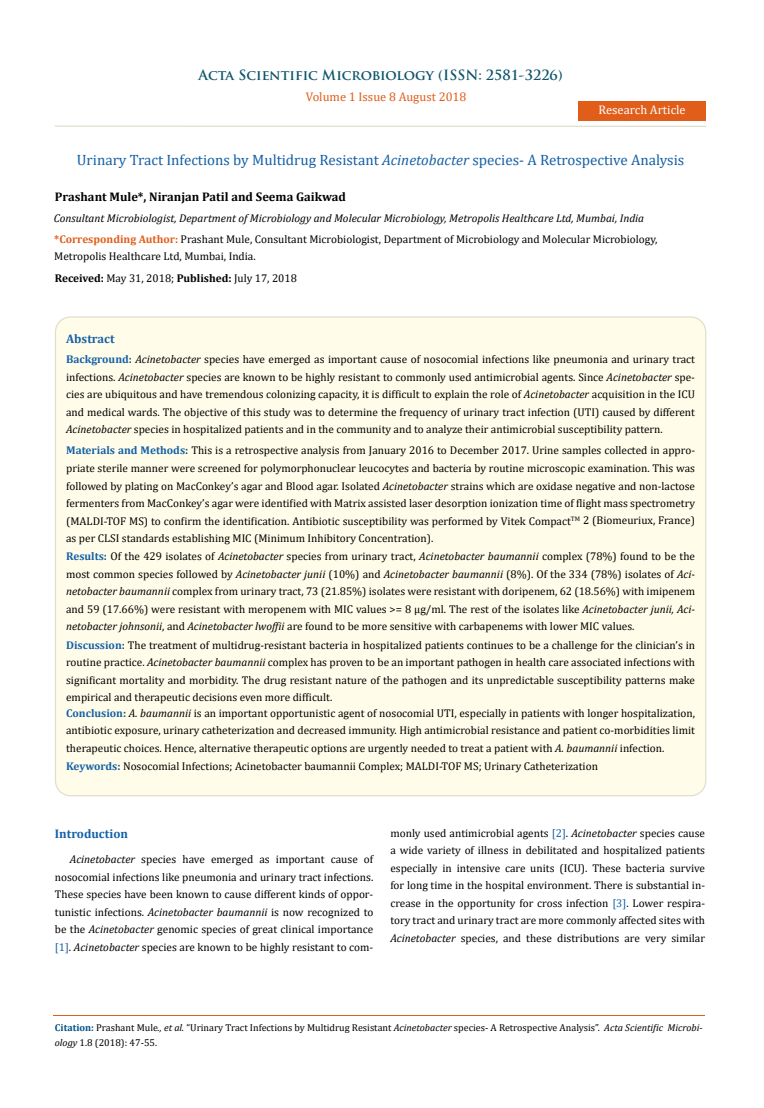
<style>
.page{position:relative;width:764px;height:1108px;background:#fff}
.page>*{position:absolute;margin:0;border:0;box-sizing:border-box;transform-origin:0 0}
.t1{font:15px "Cambria";color:#1560a6}
.t2{font:700 13.75px "Trajan Pro";color:#0e546a}
.t3{font:700 12.5px "Cambria";color:#000}
.t4{font:12.5px "Cambria";color:#e05d1a}
.t5{font:700 12.5px "Cambria";color:#1560a6}
.t6{font:12.5px "Cambria";color:#fff}
.t7{font:11.25px/17.5px "Cambria";color:#000;text-align:justify}
.t8{font:italic 11.25px/21px "Cambria";color:#000}
.t9{font:10px/15px "Cambria";color:#000}
.s1{font-style:italic}
.s2{font-weight:700;font-style:normal;color:#e05d1a}
.s3{font-style:normal}
.s4{font-weight:700}
.s5{font-weight:700;color:#1560a6}
.s6{font-weight:700;color:#0e546a}
.s7{color:#1560a6}
.s8{font-weight:700;color:#035089}
</style>
<div class="page">
<div style="left:578px;top:101px;width:128px;height:20px;background:#e05d1a"></div>
<div style="left:55px;top:317px;width:650px;height:478px;background:#fffde9;border-radius:15px"></div>
<hr style="left:54px;top:1015px;width:651px;height:1px;background:#e05d1a">
<hr style="left:55px;top:126px;width:651px;height:1px;background:#e0dfcd">
<p class="t2" style="left:198px;top:66px;width:366px">Acta Scientific Microbiology (ISSN: 2581-3226)</p>
<p class="t4" style="left:306px;top:90px;width:162px">Volume 1 Issue 8 August 2018</p>
<p class="t6" style="left:598px;top:102px;width:89px">Research Article</p>
<h1 class="t1" style="left:77px;top:151px;width:609px">Urinary Tract Infections by Multidrug Resistant <span class="s1">Acinetobacter</span> species- A Retrospective Analysis</h1>
<p class="t3" style="left:55px;top:188px;width:293px">Prashant Mule*, Niranjan Patil and Seema Gaikwad</p>
<p class="t8" style="left:54px;top:207px;width:605px">Consultant Microbiologist, Department of Microbiology and Molecular Microbiology, Metropolis Healthcare Ltd, Mumbai, India <span class="s2">*Corresponding Author:</span> <span class="s3">Prashant Mule, Consultant Microbiologist, Department of Microbiology and Molecular Microbiology,</span></p>
<p class="t7" style="left:54px;top:248px;width:203px">Metropolis Healthcare Ltd, Mumbai, India.</p>
<p class="t7" style="left:55px;top:270px;width:244px"><span class="s4">Received:</span> May 31, 2018; <span class="s4">Published:</span> July 17, 2018</p>
<p class="t5" style="left:66px;top:330px;width:50px">Abstract</p>
<p class="t7" style="left:66px;top:350px;width:630px"><span class="s5">Background</span><span class="s6">:</span> <span class="s1">Acinetobacter</span> species have emerged as important cause of nosocomial infections like pneumonia and urinary tract infections. <span class="s1">Acinetobacter</span> species are known to be highly resistant to commonly used antimicrobial agents. Since <span class="s1">Acinetobacter</span> spe&shy;cies are ubiquitous and have tremendous colonizing capacity, it is difficult to explain the role of <span class="s1">Acinetobacter</span> acquisition in the ICU and medical wards. The objective of this study was to determine the frequency of urinary tract infection (UTI) caused by different <span class="s1">Acinetobacter</span> species in hospitalized patients and in the community and to analyze their antimicrobial susceptibility pattern.</p>
<p class="t7" style="left:66px;top:442px;width:630px;text-align:left"><span class="s5">Materials and Methods</span><span class="s6">:</span> This is a retrospective analysis from January 2016 to December 2017. Urine samples collected in appro&shy;priate sterile manner were screened for polymorphonuclear leucocytes and bacteria by routine microscopic examination. This was followed by plating on MacConkey’s agar and Blood agar. Isolated <span class="s1">Acinetobacter</span> strains which are oxidase negative and non-lactose fermenters from MacConkey’s agar were identified with Matrix assisted laser desorption ionization time of flight mass spectrometry (MALDI-TOF MS) to confirm the identification. Antibiotic susceptibility was performed by Vitek Compact<sup>TM</sup> 2 (Biomeuriux, France) as per CLSI standards establishing MIC (Minimum Inhibitory Concentration).<br><span class="s5">Results</span><span class="s6">:</span> Of the 429 isolates of <span class="s1">Acinetobacter</span> species from urinary tract, <span class="s1">Acinetobacter baumannii</span> complex (78%) found to be the most common species followed by <span class="s1">Acinetobacter junii</span> (10%) and <span class="s1">Acinetobacter baumannii</span> (8%). Of the 334 (78%) isolates of <span class="s1">Aci&shy;netobacter baumannii</span> complex from urinary tract, 73 (21.85%) isolates were resistant with doripenem, 62 (18.56%) with imipenem and 59 (17.66%) were resistant with meropenem with MIC values &gt;= 8 µg/ml. The rest of the isolates like <span class="s1">Acinetobacter junii, Aci&shy;netobacter johnsonii</span>, and <span class="s1">Acinetobacter lwoffii</span> are found to be more sensitive with carbapenems with lower MIC values.<br><span class="s5">Discussion</span><span class="s6">:</span> The treatment of multidrug-resistant bacteria in hospitalized patients continues to be a challenge for the clinician’s in routine practice. <span class="s1">Acinetobacter baumannii</span> complex has proven to be an important pathogen in health care associated infections with significant mortality and morbidity. The drug resistant nature of the pathogen and its unpredictable susceptibility patterns make empirical and therapeutic decisions even more difficult.</p>
<p class="t7" style="left:66px;top:704px;width:630px"><span class="s5">Conclusion</span><span class="s6">:</span> <span class="s1">A. baumannii</span> is an important opportunistic agent of nosocomial UTI, especially in patients with longer hospitalization, antibiotic exposure, urinary catheterization and decreased immunity. High antimicrobial resistance and patient co-morbidities limit therapeutic choices. Hence, alternative therapeutic options are urgently needed to treat a patient with <span class="s1">A. baumannii</span> infection.</p>
<p class="t7" style="left:66px;top:757px;width:533px"><span class="s5">Keywords</span><span class="s6">:</span> Nosocomial Infections; Acinetobacter baumannii Complex; MALDI-TOF MS; Urinary Catheterization</p>
<p class="t5" style="left:55px;top:824px;width:75px">Introduction</p>
<p class="t7" style="left:55px;top:850px;width:320px;text-indent:15px"><span class="s1">Acinetobacter</span> species have emerged as important cause of nosocomial infections like pneumonia and urinary tract infections.<br>These species have been known to cause different kinds of oppor&shy;tunistic infections. <span class="s1">Acinetobacter baumannii</span> is now recognized to be the <span class="s1">Acinetobacter</span> genomic species of great clinical importance <span class="s7">[1]</span>. <span class="s1">Acinetobacter</span> species are known to be highly resistant to com-</p>
<p class="t7" style="left:390px;top:824px;width:316px">monly used antimicrobial agents <span class="s7">[2]</span>. <span class="s1">Acinetobacter</span> species cause a wide variety of illness in debilitated and hospitalized patients especially in intensive care units (ICU). These bacteria survive for long time in the hospital environment. There is substantial in&shy;crease in the opportunity for cross infection <span class="s7">[3]</span>. Lower respira&shy;tory tract and urinary tract are more commonly affected sites with <span class="s1">Acinetobacter</span> species, and these distributions are very similar</p>
<p class="t9" style="left:55px;top:1019px;width:649px"><span class="s8">Citation:</span> Prashant Mule<span class="s1">., et al.</span> “Urinary Tract Infections by Multidrug Resistant <span class="s1">Acinetobacter</span> species- A Retrospective Analysis”. <span class="s1">Acta Scientific Microbi&shy;ology</span> 1.8 (2018): 47-55.</p>
</div>
